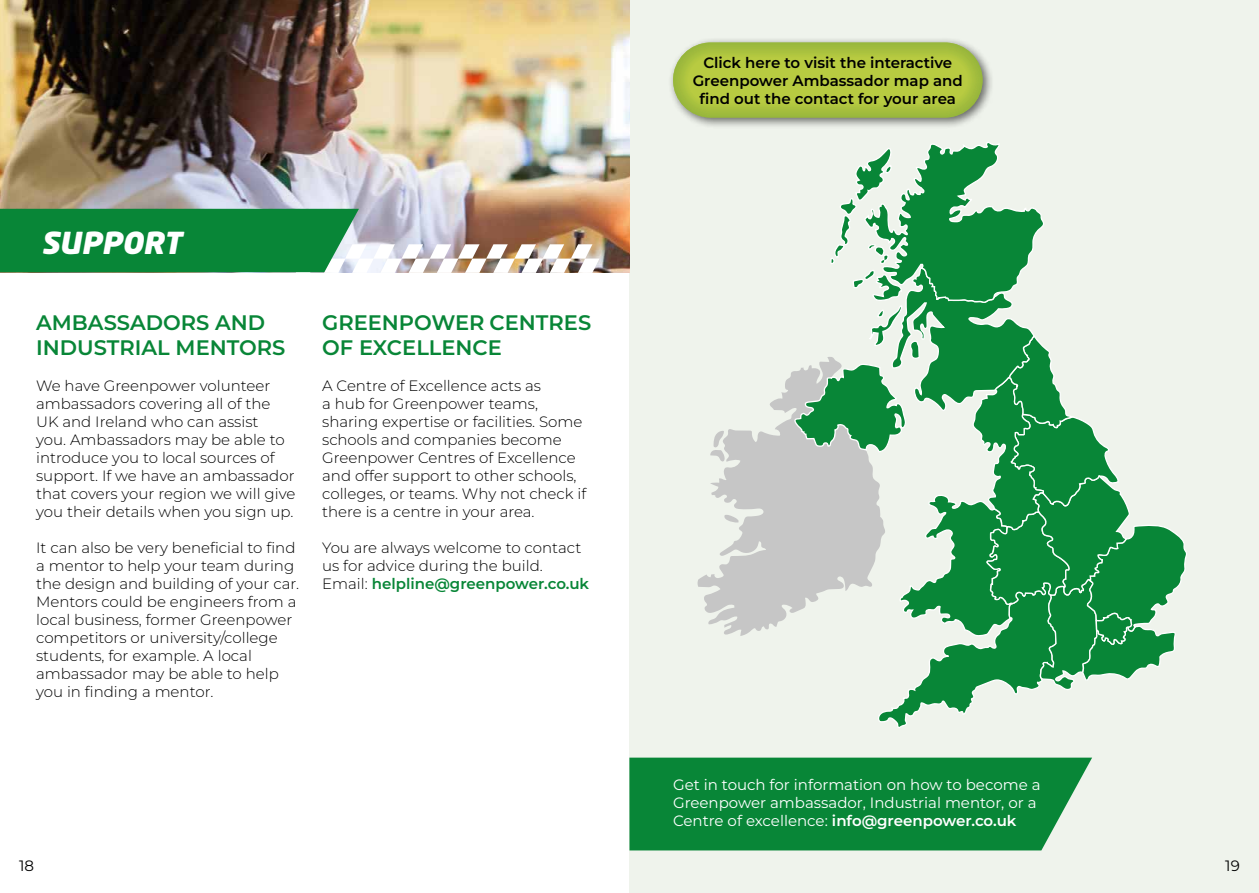
<style>
.page{position:relative;width:1259px;height:893px;background:#fff}
.page>*{position:absolute;margin:0;border:0;box-sizing:border-box;transform-origin:0 0}
.Page_title{font:italic 900 30px "Neo Tech Std";color:#fff}
.t1{font:600 21px/25.2px "Montserrat";color:#088637}
.t2{font:300 15px/18px "Montserrat";color:#000}
.t3{font:15px/18px "Montserrat";color:#fff}
.t4{font:600 15px/18px "Montserrat";color:#000;text-align:center}
.t5{font:15px "Montserrat";color:#000}
.s1{font-weight:600;color:#088637}
.s2{font-weight:600}
</style>
<div class="page">
<div style="left:629px;top:0;width:630px;height:893px;background:#eff3ec"></div>
<img style="left:0;top:0;width:629px;height:272px">
<div style="left:629px;top:758px;width:463px;height:92px;background:#088637"></div>
<svg style="left:0;top:209px;width:599px;height:64px;background:#589768"></svg>
<div style="left:667px;top:37px;width:326px;height:92px;background:#000;opacity:.57"></div>
<svg style="left:673px;top:43px;width:514px;height:685px"></svg>
<div style="left:688px;top:58px;width:279px;height:45px;background:#b8cb41;border-radius:23px"></div>
<p class="Page_title" style="left:41px;top:223px;width:142px">SUPPORT</p>
<p class="t1" style="left:36px;top:309px;width:251px">AMBASSADORS AND<br>INDUSTRIAL MENTORS</p>
<p class="t2" style="left:36px;top:376px;width:261px">We have Greenpower volunteer ambassadors covering all of the<br>UK and Ireland who can assist<br>you. Ambassadors may be able to introduce you to local sources of support. If we have an ambassador that covers your region we will give you their details when you sign up.</p>
<p class="t2" style="left:36px;top:538px;width:264px">It can also be very beneficial to find a mentor to help your team during the design and building of your car.<br>Mentors could be engineers from a local business, former Greenpower competitors or university/college students, for example. A local ambassador may be able to help you in finding a mentor.</p>
<p class="t1" style="left:322px;top:309px;width:270px">GREENPOWER CENTRES<br>OF EXCELLENCE</p>
<p class="t2" style="left:322px;top:376px;width:266px">A Centre of Excellence acts as<br>a hub for Greenpower teams, sharing expertise or facilities. Some schools and companies become<br>Greenpower Centres of Excellence and offer support to other schools, colleges, or teams. Why not check if there is a centre in your area.</p>
<p class="t2" style="left:322px;top:538px;width:268px">You are always welcome to contact us for advice during the build.<br>Email: <span class="s1">helpline@greenpower.co.uk</span></p>
<p class="t4" style="left:693px;top:53px;width:272px">Click here to visit the interactive<br>Greenpower Ambassador map and find out the contact for your area</p>
<p class="t3" style="left:673px;top:775px;width:369px">Get in touch for information on how to become a<br>Greenpower ambassador, Industrial mentor, or a<br>Centre of excellence: <span class="s2">info@greenpower.co.uk</span></p>
<p class="t5" style="left:19px;top:856px;width:16px">18</p>
<p class="t5" style="left:1225px;top:856px;width:16px">19</p>
</div>
